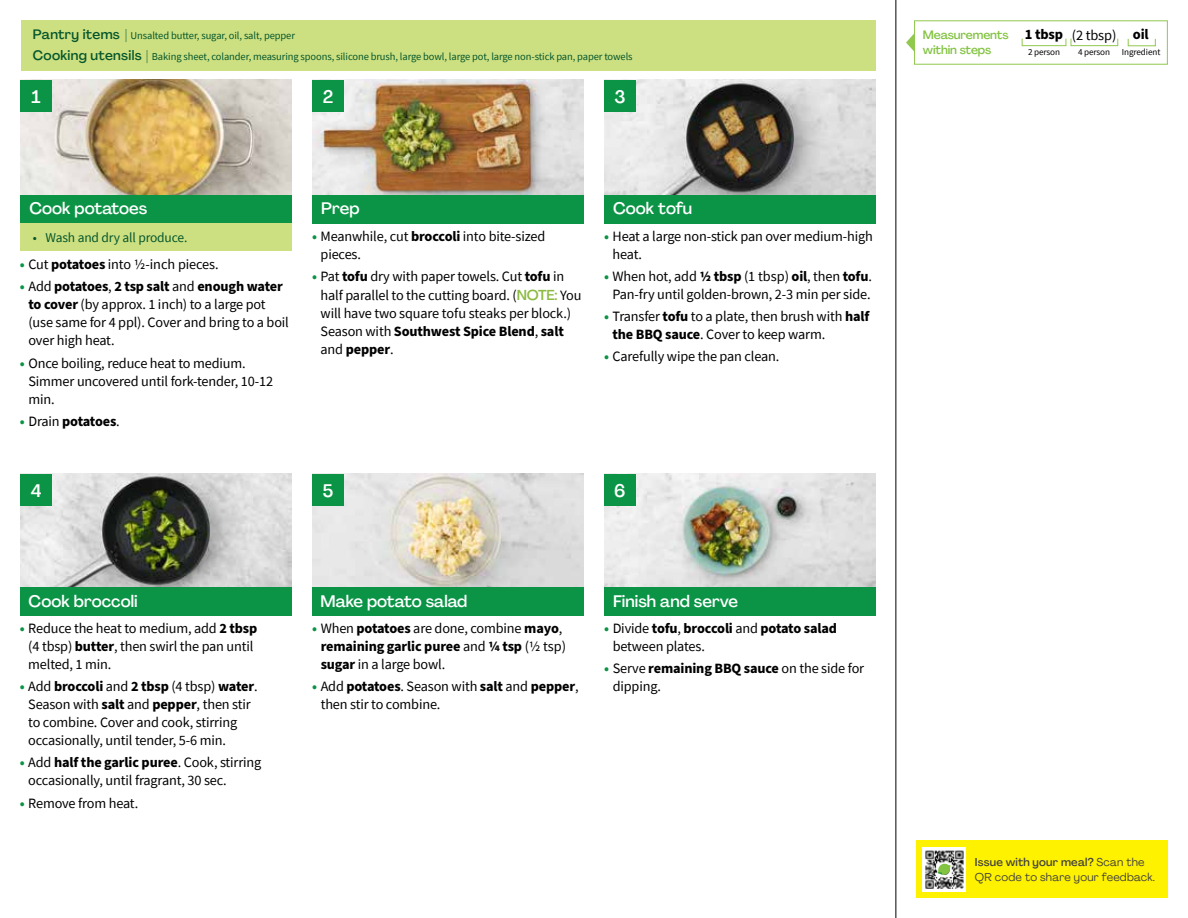
<style>
.page{position:relative;width:1188px;height:918px;background:#fff}
.page>*{position:absolute;margin:0;border:0;box-sizing:border-box;transform-origin:0 0}
.t1{font:500 18px "Agrandir";color:#fff}
.t2{font:500 16.5px "Agrandir";color:#fff}
.t3{font:700 14.4px "Source Sans Pro";letter-spacing:-.01em;color:#000}
.t4{font:14.25px/18px "Source Sans Pro";letter-spacing:-.01em;color:#000}
.t5{font:700 14.25px "Source Sans Pro";letter-spacing:-.03em;color:#000}
.t6{font:13.5px "Source Sans Pro";letter-spacing:-.01em;color:#05562c}
.t7{font:500 13.5px "Agrandir";letter-spacing:.025em;color:#05562c}
.t8{font:500 12px/15.8px "Agrandir";letter-spacing:-.01em;color:#82c341}
.t9{font:11.25px/15px "Agrandir";letter-spacing:.02em;color:#414042}
.t10{font:10.5px "Source Sans Pro";letter-spacing:-.01em;color:#05562c}
.t11{font:9.15px "Source Sans Pro";letter-spacing:-.01em;color:#000}
.s1{font-family:"Agrandir";font-weight:500;font-size:13.5px}
.s2{font-weight:700;color:#0b9446}
.s3{font-weight:700}
.s4{color:#0b9446}
.s5{font-weight:400}
.s6{font-family:"Agrandir";font-weight:500;color:#8cba42}
.s7{font-weight:500}
</style>
<div class="page">
<img style="left:20px;top:474px;width:272px;height:113px">
<img style="left:312px;top:474px;width:272px;height:113px">
<img style="left:604px;top:473px;width:272px;height:114px">
<img style="left:20px;top:80px;width:272px;height:115px">
<img style="left:312px;top:80px;width:272px;height:115px">
<img style="left:604px;top:80px;width:272px;height:115px">
<div style="left:312px;top:195px;width:272px;height:29px;background:#0b9446"></div>
<div style="left:20px;top:195px;width:272px;height:29px;background:#0b9446"></div>
<div style="left:20px;top:587px;width:272px;height:29px;background:#0b9446"></div>
<div style="left:312px;top:587px;width:272px;height:29px;background:#0b9446"></div>
<div style="left:604px;top:587px;width:272px;height:29px;background:#0b9446"></div>
<div style="left:604px;top:195px;width:272px;height:29px;background:#0b9446"></div>
<div style="left:21px;top:20px;width:855px;height:51px;background:#cde081"></div>
<div style="left:20px;top:224px;width:272px;height:27px;background:#cde081"></div>
<hr style="left:896px;top:0;width:1px;height:918px;background:#000">
<div style="left:20px;top:474px;width:32px;height:32px;background:#0b9446"></div>
<div style="left:20px;top:80px;width:32px;height:32px;background:#0b9446"></div>
<div style="left:312px;top:474px;width:32px;height:32px;background:#0b9446"></div>
<div style="left:312px;top:80px;width:32px;height:32px;background:#0b9446"></div>
<div style="left:604px;top:474px;width:32px;height:32px;background:#0b9446"></div>
<div style="left:604px;top:80px;width:32px;height:32px;background:#0b9446"></div>
<div style="left:914px;top:20px;width:254px;height:45px;border:1px solid #91c84e"></div>
<div style="left:1022px;top:38px;width:44px;height:8px;border:1px solid #91c84e"></div>
<div style="left:1071px;top:38px;width:47px;height:8px;border:1px solid #91c84e"></div>
<div style="left:1128px;top:38px;width:28px;height:8px;border:1px solid #91c84e"></div>
<svg style="left:906px;top:33px;width:9px;height:19px"></svg>
<div style="left:916px;top:840px;width:252px;height:58px;background:#fff200"></div>
<img style="left:923px;top:847px;width:43px;height:45px">
<svg style="left:938px;top:864px;width:13px;height:11px"></svg>
<p class="t10" style="left:33px;top:29px;width:264px"><span class="s1">Pantry items |</span> Unsalted butter, sugar, oil, salt, pepper</p>
<p class="t7" style="left:33px;top:47px;width:110px">Cooking utensils</p>
<p class="t10" style="left:146px;top:50px;width:488px"><span class="s1">|</span> Baking sheet, colander, measuring spoons, silicone brush, large bowl, large pot, large non-stick pan, paper towels</p>
<p class="t1" style="left:32px;top:86px;width:11px">1</p>
<p class="t1" style="left:323px;top:86px;width:12px">2</p>
<p class="t1" style="left:614px;top:85px;width:13px">3</p>
<p class="t2" style="left:29px;top:198px;width:120px">Cook potatoes</p>
<p class="t2" style="left:321px;top:198px;width:40px">Prep</p>
<p class="t2" style="left:613px;top:198px;width:81px">Cook tofu</p>
<p class="t6" style="left:33px;top:229px;width:156px">• Wash and dry all produce.</p>
<p class="t4" style="left:20px;top:255px;width:200px"><span class="s2">•</span> Cut <span class="s3">potatoes</span> into 1/2-inch pieces.</p>
<p class="t4" style="left:28px;top:278px;width:262px;text-indent:-9px"><span class="s2">•</span> Add <span class="s3">potatoes</span>, <span class="s3">2 tsp salt</span> and <span class="s3">enough water to cover</span> (by approx. 1 inch) to a large pot (use same for 4 ppl). Cover and bring to a boil over high heat.</p>
<p class="t4" style="left:28px;top:354px;width:246px;text-indent:-9px"><span class="s2">•</span> Once boiling, reduce heat to medium.<br>Simmer uncovered until fork-tender, 10-12 min.</p>
<p class="t5" style="left:20px;top:411px;width:101px"><span class="s4">•</span> <span class="s5">Drain</span> potatoes<span class="s5">.</span></p>
<p class="t4" style="left:321px;top:227px;width:226px;text-indent:-9px"><span class="s2">•</span> Meanwhile, cut <span class="s3">broccoli</span> into bite-sized pieces.</p>
<p class="t4" style="left:321px;top:267px;width:262px;text-indent:-9px"><span class="s2">•</span> Pat <span class="s3">tofu</span> dry with paper towels. Cut <span class="s3">tofu</span> in half parallel to the cutting board. (<span class="s6">NOTE:</span> You will have two square tofu steaks per block.)<br>Season with <span class="s3">Southwest Spice Blend</span>, <span class="s3">salt </span>and <span class="s3">pepper</span>.</p>
<p class="t4" style="left:613px;top:227px;width:262px;text-indent:-9px"><span class="s2">•</span> Heat a large non-stick pan over medium-high heat.</p>
<p class="t4" style="left:604px;top:267px;width:269px;text-align:center"><span class="s2">•</span> When hot, add <span class="s3">1/2 tbsp</span> (1 tbsp) <span class="s3">oil</span>, then <span class="s3">tofu</span>.<br>Pan-fry until golden-brown, 2-3 min per side.</p>
<p class="t4" style="left:613px;top:307px;width:258px;text-indent:-9px"><span class="s2">•</span> Transfer <span class="s3">tofu</span> to a plate, then brush with <span class="s3">half the BBQ sauce</span>. Cover to keep warm.</p>
<p class="t4" style="left:604px;top:348px;width:177px"><span class="s2">•</span> Carefully wipe the pan clean.</p>
<p class="t1" style="left:31px;top:479px;width:12px">4</p>
<p class="t1" style="left:323px;top:479px;width:12px">5</p>
<p class="t1" style="left:614px;top:479px;width:13px">6</p>
<p class="t2" style="left:29px;top:591px;width:111px">Cook broccoli</p>
<p class="t2" style="left:321px;top:591px;width:148px">Make potato salad</p>
<p class="t2" style="left:613px;top:591px;width:127px">Finish and serve</p>
<p class="t4" style="left:28px;top:619px;width:230px;text-indent:-9px"><span class="s2">•</span> Reduce the heat to medium, add <span class="s3">2 tbsp </span>(4 tbsp) <span class="s3">butter</span>, then swirl the pan until melted, 1 min.</p>
<p class="t4" style="left:28px;top:677px;width:231px;text-indent:-9px"><span class="s2">•</span> Add <span class="s3">broccoli</span> and <span class="s3">2 tbsp</span> (4 tbsp) <span class="s3">water</span>.<br>Season with <span class="s3">salt</span> and <span class="s3">pepper</span>, then stir to combine. Cover and cook, stirring occasionally, until tender, 5-6 min.</p>
<p class="t4" style="left:28px;top:754px;width:235px;text-indent:-9px"><span class="s2">•</span> Add <span class="s3">half the garlic puree</span>. Cook, stirring occasionally, until fragrant, 30 sec.</p>
<p class="t4" style="left:20px;top:794px;width:120px"><span class="s2">•</span> Remove from heat.</p>
<p class="t4" style="left:321px;top:619px;width:247px;text-indent:-9px"><span class="s2">•</span> When <span class="s3">potatoes</span> are done, combine <span class="s3">mayo</span>, <span class="s3">remaining garlic puree</span> and <span class="s3">1/4 tsp</span> (1/2 tsp) <span class="s3">sugar</span> in a large bowl.</p>
<p class="t4" style="left:321px;top:677px;width:259px;text-indent:-9px"><span class="s2">•</span> Add <span class="s3">potatoes</span>. Season with <span class="s3">salt</span> and <span class="s3">pepper</span>, then stir to combine.</p>
<p class="t4" style="left:613px;top:619px;width:226px;text-indent:-9px"><span class="s2">•</span> Divide <span class="s3">tofu</span>, <span class="s3">broccoli</span> and <span class="s3">potato salad </span>between plates.</p>
<p class="t4" style="left:613px;top:659px;width:253px;text-indent:-9px"><span class="s2">•</span> Serve <span class="s3">remaining BBQ sauce</span> on the side for dipping.</p>
<p class="t8" style="left:923px;top:26px;width:87px">Measurements within steps</p>
<p class="t3" style="left:1025px;top:25px;width:125px">1 tbsp <span class="s5">(2 tbsp)</span> oil</p>
<p class="t11" style="left:1028px;top:47px;width:34px">2 person</p>
<p class="t11" style="left:1078px;top:47px;width:34px">4 person</p>
<p class="t11" style="left:1122px;top:47px;width:40px">Ingredient</p>
<p class="t9" style="left:975px;top:855px;width:182px"><span class="s7">Issue with your meal?</span> Scan the<br>QR code to share your feedback.</p>
</div>
